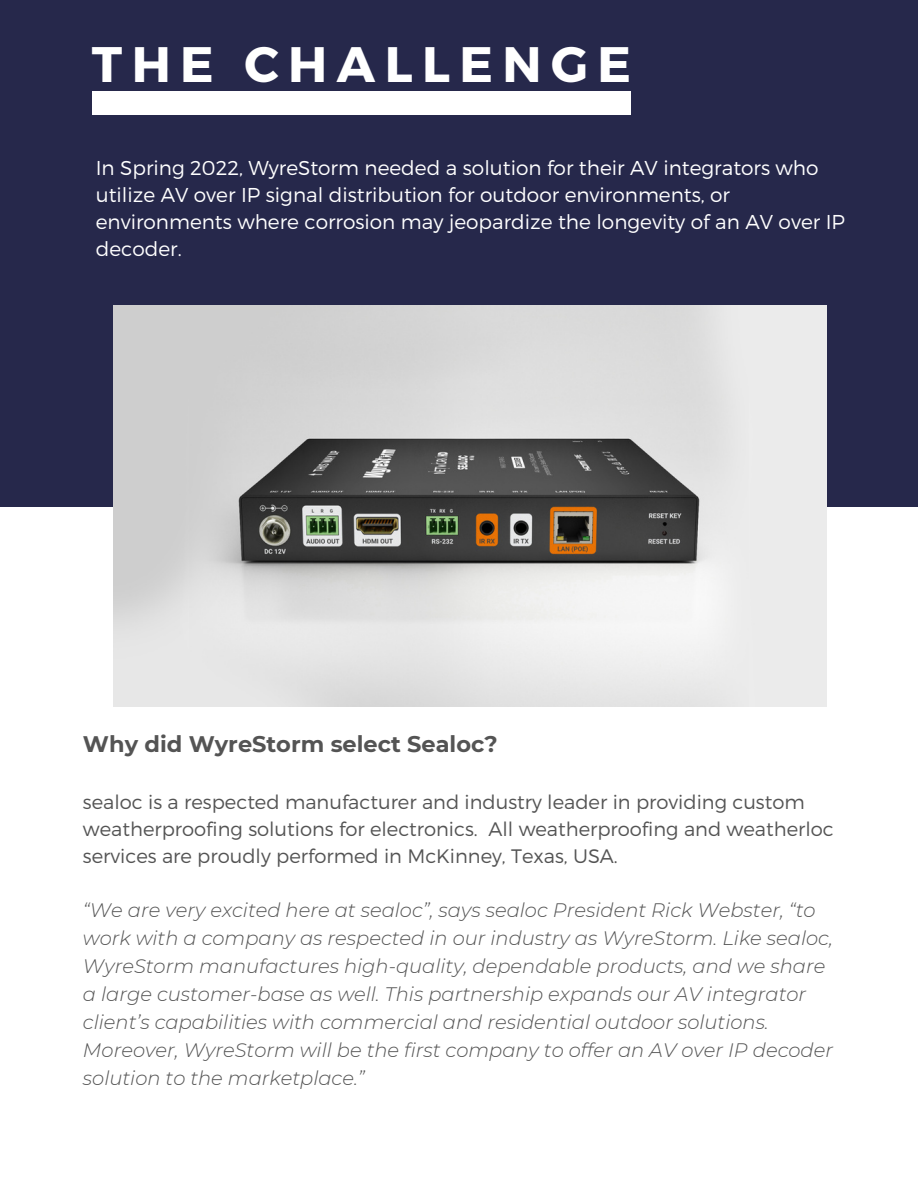
<style>
.page{position:relative;width:918px;height:1188px;background:#fff}
.page>*{position:absolute;margin:0;border:0;box-sizing:border-box;transform-origin:0 0}
.t1{font:700 49.8px "Montserrat";letter-spacing:.19em;color:#fff}
.t2{font:700 22.5px "Montserrat";color:#545454}
.t3{font:300 20.1px/27px "Montserrat";color:#fff}
.t4{font:italic 300 19.5px/28.2px "Montserrat";color:#545454}
.t5{font:300 19.5px/27px "Montserrat";color:#545454}
</style>
<div class="page">
<div style="left:0;top:0;width:918px;height:506px;background:#26284b"></div>
<div style="left:92px;top:92px;width:539px;height:22px;background:#fff"></div>
<img style="left:113px;top:306px;width:713px;height:400px">
<h1 class="t1" style="left:92px;top:32px;width:541px">THE CHALLENGE</h1>
<p class="t3" style="left:96px;top:154px;width:751px">In Spring 2022, WyreStorm needed a solution for their AV integrators who utilize AV over IP signal distribution for outdoor environments, or environments where corrosion may jeopardize the longevity of an AV over IP decoder.</p>
<p class="t2" style="left:83px;top:731px;width:416px">Why did WyreStorm select Sealoc?</p>
<p class="t5" style="left:83px;top:787px;width:752px">sealoc is a respected manufacturer and industry leader in providing custom weatherproofing solutions for electronics. All weatherproofing and weatherloc services are proudly performed in McKinney, Texas, USA.</p>
<p class="t4" style="left:83px;top:895px;width:752px">“We are very excited here at sealoc”, says sealoc President Rick Webster, “to work with a company as respected in our industry as WyreStorm. Like sealoc, WyreStorm manufactures high-quality, dependable products, and we share a large customer-base as well. This partnership expands our AV integrator client’s capabilities with commercial and residential outdoor solutions.<br>Moreover, WyreStorm will be the first company to offer an AV over IP decoder solution to the marketplace.”</p>
</div>
